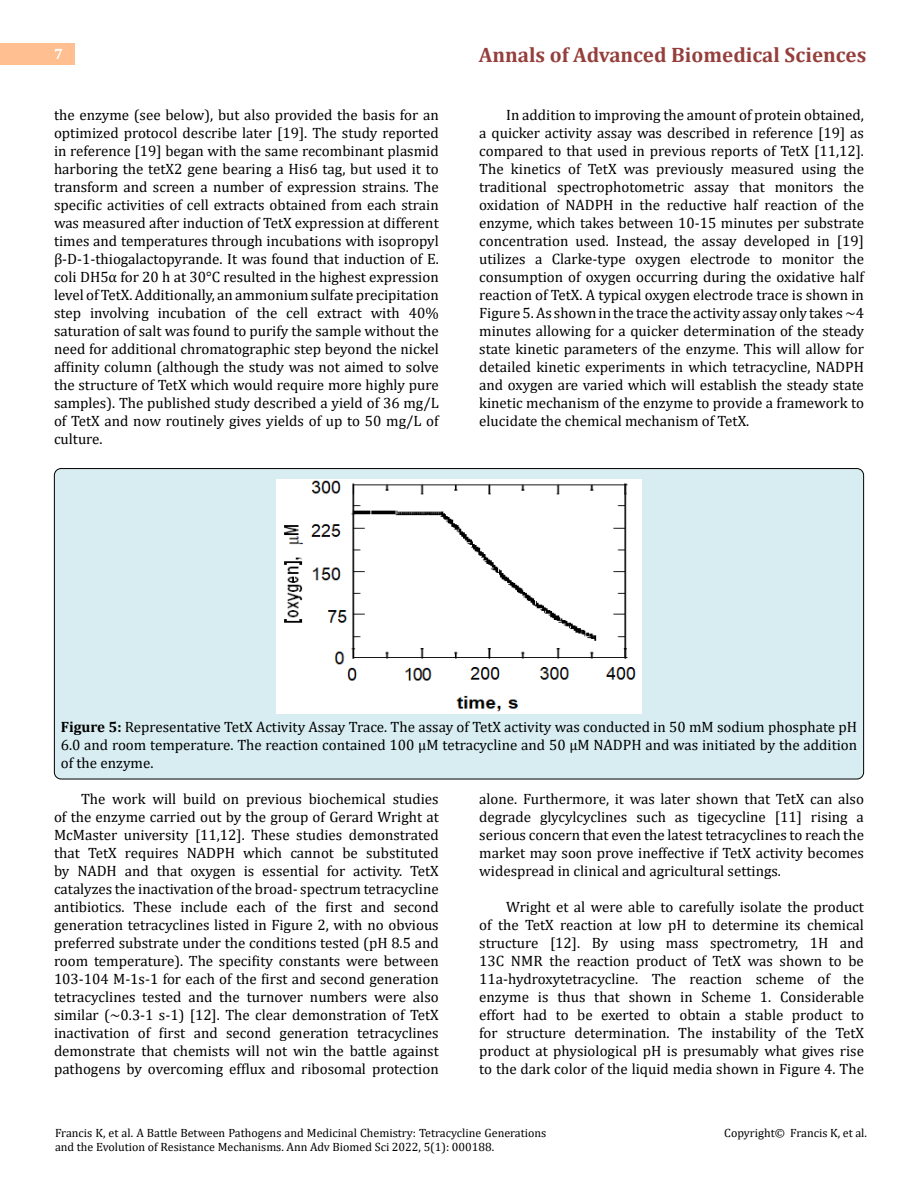
<style>
.page{position:relative;width:918px;height:1188px;background:#fff}
.page>*{position:absolute;margin:0;border:0;box-sizing:border-box;transform-origin:0 0}
.t1{font:700 21px "Cambria";color:#953f3c}
.t2{font:15px/18px "Cambria";color:#000;text-align:justify}
.t3{font:700 15px "Cambria";color:#fff}
.t4{font:12px/14.4px "Cambria";color:#000}
.s1{font-weight:700}
</style>
<div class="page">
<div style="left:0;top:43px;width:75px;height:21px;background:#ffbf91"></div>
<div style="left:54px;top:469px;width:810px;height:310px;background:#d8edf2;border-radius:7px"></div>
<img style="left:276px;top:480px;width:366px;height:233px">
<p class="t3" style="left:54px;top:44px;width:10px">7</p>
<h1 class="t1" style="left:479px;top:40px;width:389px">Annals of Advanced Biomedical Sciences</h1>
<p class="t2" style="left:54px;top:105px;width:386px">the enzyme (see below), but also provided the basis for an optimized protocol describe later [19]. The study reported in reference [19] began with the same recombinant plasmid harboring the tetX2 gene bearing a His6 tag, but used it to transform and screen a number of expression strains. The specific activities of cell extracts obtained from each strain was measured after induction of TetX expression at different times and temperatures through incubations with isopropyl β-D-1-thiogalactopyrande. It was found that induction of E. coli DH5α for 20 h at 30°C resulted in the highest expression level of TetX. Additionally, an ammonium sulfate precipitation step involving incubation of the cell extract with 40% saturation of salt was found to purify the sample without the need for additional chromatographic step beyond the nickel affinity column (although the study was not aimed to solve the structure of TetX which would require more highly pure samples). The published study described a yield of 36 mg/L of TetX and now routinely gives yields of up to 50 mg/L of culture.</p>
<p class="t2" style="left:479px;top:105px;width:386px;text-indent:27px">In addition to improving the amount of protein obtained, a quicker activity assay was described in reference [19] as compared to that used in previous reports of TetX [11,12].<br>The kinetics of TetX was previously measured using the traditional spectrophotometric assay that monitors the oxidation of NADPH in the reductive half reaction of the enzyme, which takes between 10-15 minutes per substrate concentration used. Instead, the assay developed in [19] utilizes a Clarke-type oxygen electrode to monitor the consumption of oxygen occurring during the oxidative half reaction of TetX. A typical oxygen electrode trace is shown in Figure 5. As shown in the trace the activity assay only takes ~4 minutes allowing for a quicker determination of the steady state kinetic parameters of the enzyme. This will allow for detailed kinetic experiments in which tetracycline, NADPH and oxygen are varied which will establish the steady state kinetic mechanism of the enzyme to provide a framework to elucidate the chemical mechanism of TetX.</p>
<p class="t2" style="left:61px;top:717px;width:798px"><span class="s1">Figure 5:</span> Representative TetX Activity Assay Trace. The assay of TetX activity was conducted in 50 mM sodium phosphate pH 6.0 and room temperature. The reaction contained 100 µM tetracycline and 50 µM NADPH and was initiated by the addition of the enzyme.</p>
<p class="t2" style="left:54px;top:789px;width:386px;text-indent:27px">The work will build on previous biochemical studies of the enzyme carried out by the group of Gerard Wright at McMaster university [11,12]. These studies demonstrated that TetX requires NADPH which cannot be substituted by NADH and that oxygen is essential for activity. TetX catalyzes the inactivation of the broad- spectrum tetracycline antibiotics. These include each of the first and second generation tetracyclines listed in Figure 2, with no obvious preferred substrate under the conditions tested (pH 8.5 and room temperature). The specifity constants were between 103-104 M-1s-1 for each of the first and second generation tetracyclines tested and the turnover numbers were also similar (~0.3-1 s-1) [12]. The clear demonstration of TetX inactivation of first and second generation tetracyclines demonstrate that chemists will not win the battle against pathogens by overcoming efflux and ribosomal protection</p>
<p class="t2" style="left:479px;top:789px;width:386px">alone. Furthermore, it was later shown that TetX can also degrade glycylcyclines such as tigecycline [11] rising a serious concern that even the latest tetracyclines to reach the market may soon prove ineffective if TetX activity becomes widespread in clinical and agricultural settings.</p>
<p class="t2" style="left:479px;top:897px;width:386px;text-indent:27px">Wright et al were able to carefully isolate the product of the TetX reaction at low pH to determine its chemical structure [12]. By using mass spectrometry, 1H and 13C NMR the reaction product of TetX was shown to be 11a-hydroxytetracycline. The reaction scheme of the enzyme is thus that shown in Scheme 1. Considerable effort had to be exerted to obtain a stable product to for structure determination. The instability of the TetX product at physiological pH is presumably what gives rise to the dark color of the liquid media shown in Figure 4. The</p>
<p class="t4" style="left:55px;top:1126px;width:493px">Francis K, et al. A Battle Between Pathogens and Medicinal Chemistry: Tetracycline Generations and the Evolution of Resistance Mechanisms. Ann Adv Biomed Sci 2022, 5(1): 000188.</p>
<p class="t4" style="left:724px;top:1126px;width:144px">Copyright© Francis K, et al.</p>
</div>
